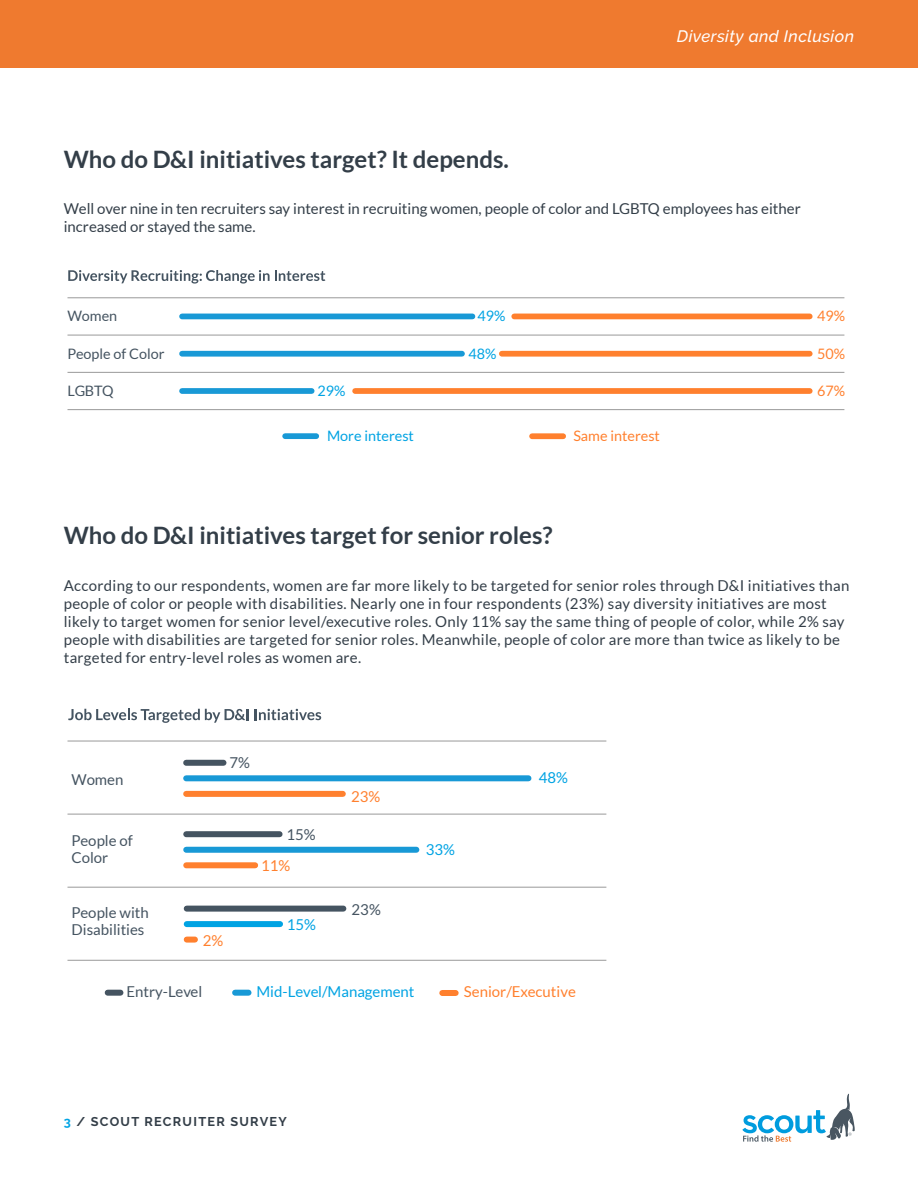
<style>
.page{position:relative;width:918px;height:1188px;background:#fff}
.page>*{position:absolute;margin:0;border:0;box-sizing:border-box;transform-origin:0 0}
.t1{font:700 24px "Lato";color:#333e48}
.t2{font:italic 500 16.5px "Raleway";letter-spacing:.025em;color:#fff}
.t3{font:15px/18px "Lato";letter-spacing:.02em;color:#333e48}
.t4{font:15px/18px "Lato";color:#333e48}
.t5{font:15px/16.5px "Lato";color:#455461}
.t6{font:15px "Lato";color:#00a3e3}
.t7{font:15px "Lato";color:#ff802e}
.t8{font:14.4px "Lato";color:#455461}
.t9{font:14.4px "Lato";color:#00a3e3}
.t10{font:14.4px "Lato";color:#ff802e}
.t11{font:700 12.75px "Raleway";letter-spacing:.1em;color:#333e48}
.s1{color:#00a4e4}
</style>
<div class="page">
<svg style="left:742px;top:1094px;width:113px;height:48px"></svg>
<div style="left:0;top:0;width:918px;height:68px;background:#ef7a2f"></div>
<svg style="left:68px;top:270px;width:257px;height:14px"></svg>
<hr style="left:68px;top:335px;width:776px;height:1px;background:#999">
<hr style="left:68px;top:372px;width:776px;height:1px;background:#999">
<hr style="left:68px;top:409px;width:776px;height:1px;background:#999">
<hr style="left:68px;top:298px;width:776px;height:1px;background:#999">
<div style="left:182px;top:351px;width:280px;height:6px;background:#1899d6"></div>
<div style="left:182px;top:388px;width:130px;height:6px;background:#1899d6"></div>
<div style="left:285px;top:433px;width:31px;height:6px;background:#1899d6"></div>
<div style="left:532px;top:433px;width:31px;height:6px;background:#ff802e"></div>
<div style="left:355px;top:388px;width:455px;height:6px;background:#ff802e"></div>
<div style="left:502px;top:351px;width:308px;height:6px;background:#ff802e"></div>
<div style="left:182px;top:314px;width:290px;height:5px;background:#1899d6"></div>
<div style="left:514px;top:314px;width:296px;height:5px;background:#ff802e"></div>
<svg style="left:68px;top:709px;width:181px;height:14px"></svg>
<svg style="left:255px;top:709px;width:66px;height:11px"></svg>
<hr style="left:68px;top:814px;width:538px;height:1px;background:#999">
<hr style="left:68px;top:960px;width:538px;height:1px;background:#999">
<hr style="left:68px;top:887px;width:538px;height:1px;background:#999">
<hr style="left:68px;top:741px;width:538px;height:1px;background:#999">
<div style="left:235px;top:990px;width:14px;height:6px;background:#1899d6"></div>
<div style="left:442px;top:990px;width:14px;height:6px;background:#ff802e"></div>
<div style="left:108px;top:990px;width:12px;height:6px;background:#455461"></div>
<div style="left:186px;top:791px;width:157px;height:6px;background:#ff802e"></div>
<div style="left:186px;top:775px;width:342px;height:6px;background:#1899d6"></div>
<div style="left:186px;top:760px;width:38px;height:6px;background:#455461"></div>
<div style="left:186px;top:831px;width:94px;height:6px;background:#455461"></div>
<div style="left:186px;top:862px;width:69px;height:6px;background:#ff802e"></div>
<div style="left:186px;top:847px;width:230px;height:6px;background:#1899d6"></div>
<div style="left:187px;top:906px;width:156px;height:6px;background:#455461"></div>
<div style="left:187px;top:937px;width:8px;height:6px;background:#ff802e"></div>
<div style="left:187px;top:921px;width:93px;height:6px;background:#00a3e3"></div>
<p class="t2" style="left:677px;top:26px;width:179px">Diversity and Inclusion</p>
<h1 class="t1" style="left:64px;top:145px;width:447px">Who do D&amp;I initiatives target? It depends.</h1>
<p class="t4" style="left:64px;top:200px;width:739px">Well over nine in ten recruiters say interest in recruiting women, people of color and LGBTQ employees has either increased or stayed the same.</p>
<p class="t8" style="left:68px;top:308px;width:51px">Women</p>
<p class="t9" style="left:478px;top:308px;width:30px">49%</p>
<p class="t10" style="left:817px;top:308px;width:30px">49%</p>
<p class="t8" style="left:68px;top:345px;width:99px">People of Color</p>
<p class="t9" style="left:468px;top:345px;width:30px">48%</p>
<p class="t10" style="left:817px;top:345px;width:30px">50%</p>
<p class="t8" style="left:68px;top:383px;width:47px">LGBTQ</p>
<p class="t9" style="left:317px;top:383px;width:30px">29%</p>
<p class="t10" style="left:817px;top:383px;width:30px">67%</p>
<p class="t9" style="left:327px;top:428px;width:88px">More interest</p>
<p class="t10" style="left:573px;top:428px;width:88px">Same interest</p>
<h1 class="t1" style="left:64px;top:522px;width:490px">Who do D&amp;I initiatives target for senior roles?</h1>
<p class="t3" style="left:64px;top:576px;width:787px">According to our respondents, women are far more likely to be targeted for senior roles through D&amp;I initiatives than people of color or people with disabilities. Nearly one in four respondents (23%) say diversity initiatives are most likely to target women for senior level/executive roles. Only 11% say the same thing of people of color, while 2% say people with disabilities are targeted for senior roles. Meanwhile, people of color are more than twice as likely to be targeted for entry-level roles as women are.</p>
<p class="t5" style="left:72px;top:771px;width:53px">Women</p>
<p class="t5" style="left:72px;top:832px;width:63px">People of<br>Color</p>
<p class="t5" style="left:72px;top:904px;width:79px">People with<br>Disabilities</p>
<p class="t5" style="left:230px;top:754px;width:22px">7%</p>
<p class="t7" style="left:203px;top:932px;width:22px">2%</p>
<p class="t5" style="left:286px;top:826px;width:31px">15%</p>
<p class="t7" style="left:261px;top:858px;width:31px">11%</p>
<p class="t6" style="left:287px;top:916px;width:31px">15%</p>
<p class="t7" style="left:351px;top:788px;width:31px">23%</p>
<p class="t5" style="left:352px;top:901px;width:31px">23%</p>
<p class="t6" style="left:426px;top:841px;width:31px">33%</p>
<p class="t6" style="left:539px;top:769px;width:31px">48%</p>
<p class="t5" style="left:126px;top:984px;width:77px">Entry-Level</p>
<p class="t6" style="left:256px;top:984px;width:160px">Mid-Level/Management</p>
<p class="t7" style="left:464px;top:984px;width:113px">Senior/Executive</p>
<p class="t11" style="left:64px;top:1115px;width:225px"><span class="s1">3</span> / SCOUT RECRUITER SURVEY</p>
</div>
